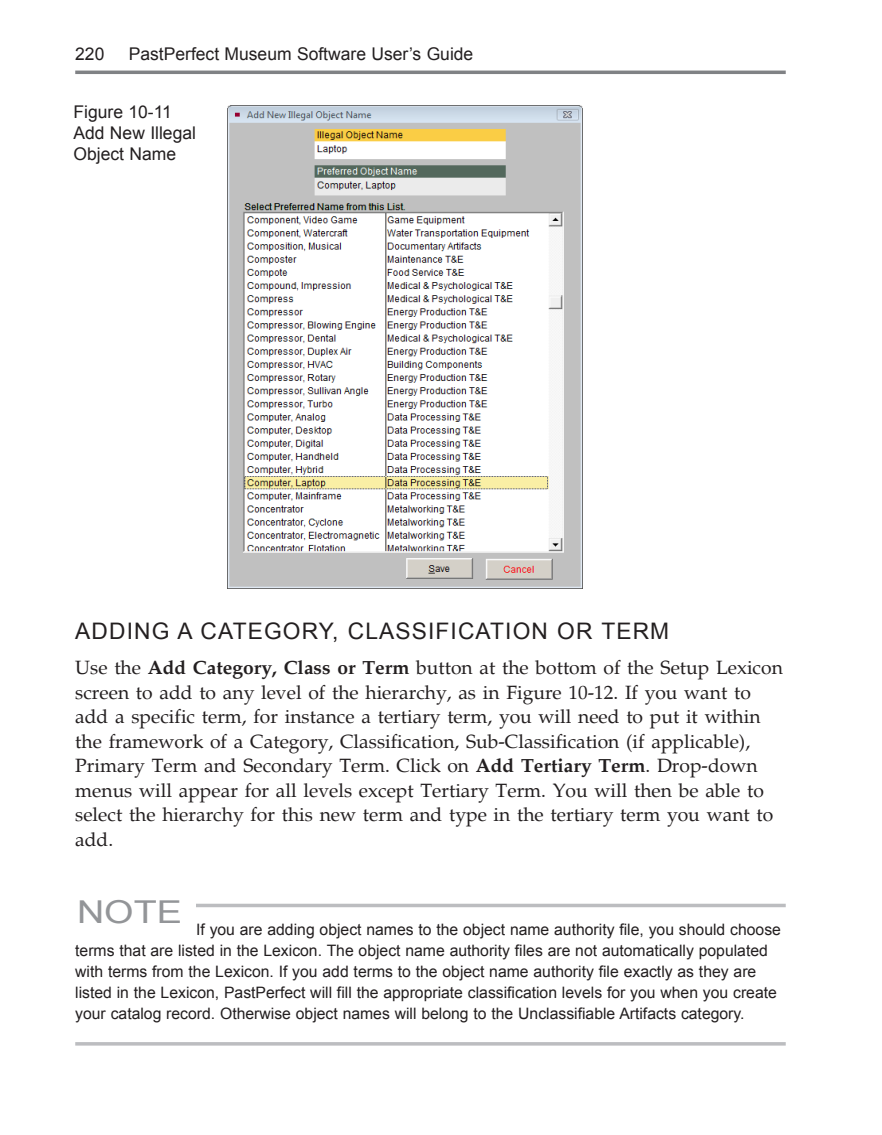
<style>
.page{position:relative;width:882px;height:1135px;background:#fff}
.page>*{position:absolute;margin:0;border:0;box-sizing:border-box;transform-origin:0 0}
.t1{font:31.5px "Arial";color:#939598;scale:1.2 1}
.Head_2{font:22.75px "Arial";letter-spacing:.05em;color:#231f20}
.Body_No_Indent{font:19.25px/24.5px "Palatino";color:#231f20}
.Figure_caption{font:17.5px/21px "Arial";color:#231f20}
.Note_text{font:15.75px/21px "Arial";color:#231f20}
.s1{font-weight:700}
</style>
<div class="page">
<svg style="left:75px;top:70px;width:711px;height:4px;background:#919395"></svg>
<hr style="left:75px;top:903px;width:711px;height:3px;background:#bcbdc0">
<hr style="left:75px;top:1042px;width:711px;height:3px;background:#bcbdc0">
<div style="left:75px;top:877px;width:121px;height:68px;background:#fff"></div>
<img style="left:228px;top:105px;width:355px;height:483px">
<p class="Figure_caption" style="left:75px;top:44px;width:31px">220</p>
<p class="Figure_caption" style="left:129px;top:44px;width:346px">PastPerfect Museum Software User’s Guide</p>
<p class="Figure_caption" style="left:74px;top:102px;width:124px">Figure 10-11<br>Add New Illegal<br>Object Name</p>
<p class="Head_2" style="left:75px;top:616px;width:595px">ADDING A CATEGORY, CLASSIFICATION OR TERM</p>
<p class="Body_No_Indent" style="left:75px;top:655px;width:709px">Use the <span class="s1">Add Category, Class or Term</span> button at the bottom of the Setup Lexicon screen to add to any level of the hierarchy, as in Figure 10-12. If you want to add a specific term, for instance a tertiary term, you will need to put it within the framework of a Category, Classification, Sub-Classification (if applicable), Primary Term and Secondary Term. Click on <span class="s1">Add Tertiary Term</span>. Drop-down menus will appear for all levels except Tertiary Term. You will then be able to select the hierarchy for this new term and type in the tertiary term you want to add.</p>
<p class="t1" style="left:77px;top:891px;width:89px">NOTE</p>
<p class="Note_text" style="left:75px;top:919px;width:707px;text-indent:121px">If you are adding object names to the object name authority file, you should choose terms that are listed in the Lexicon. The object name authority files are not automatically populated with terms from the Lexicon. If you add terms to the object name authority file exactly as they are listed in the Lexicon, PastPerfect will fill the appropriate classification levels for you when you create your catalog record. Otherwise object names will belong to the Unclassifiable Artifacts category.</p>
</div>
